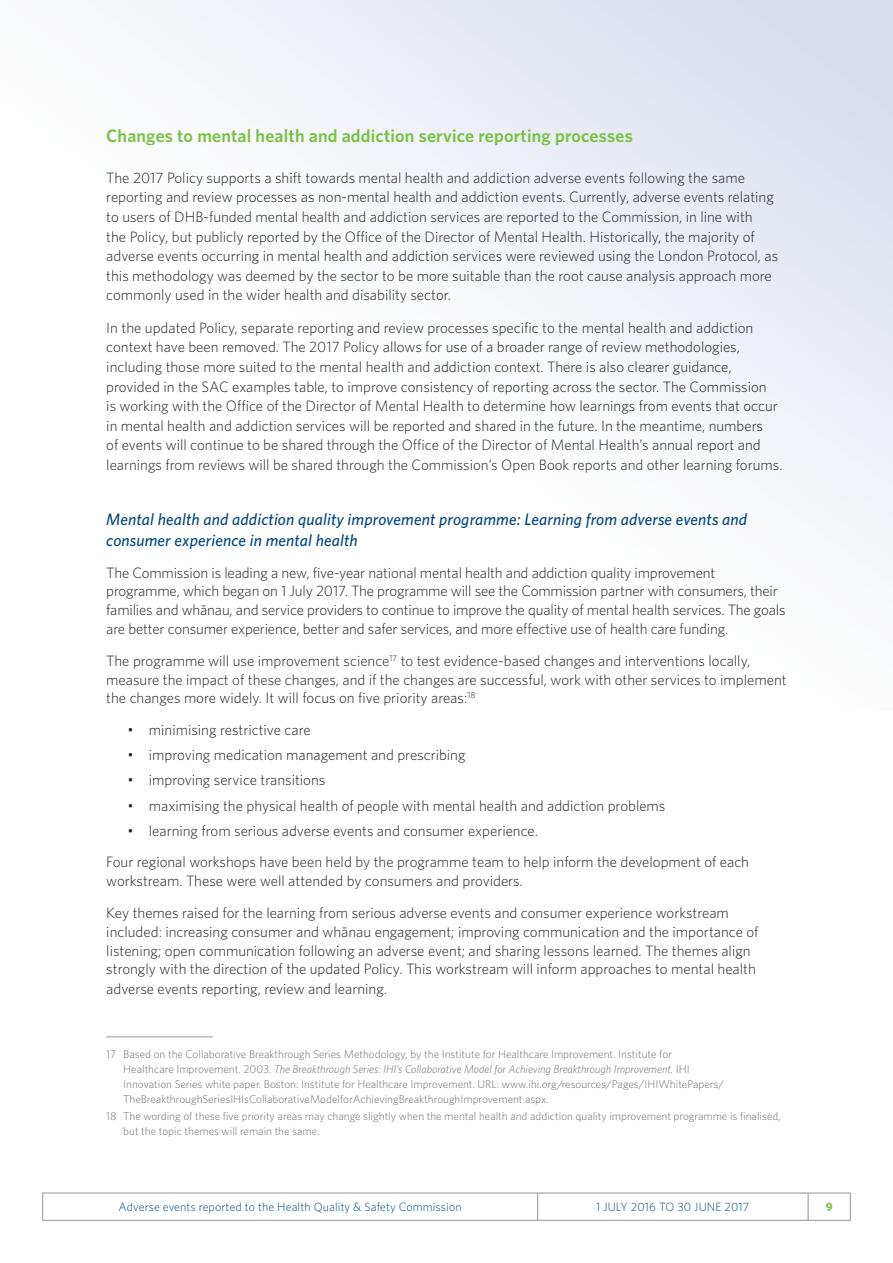
<style>
.page{position:relative;width:893px;height:1263px;background:#fff}
.page>*{position:absolute;margin:0;border:0;box-sizing:border-box;transform-origin:0 0}
.Sub_Head_-_Green{font:600 18px "Whitney";letter-spacing:.01em;color:#79c142}
.Sub_sub_head_-_Blue{font:italic 500 16.5px/21.1px "Whitney";letter-spacing:.01em;color:#00467e}
.Body_Text{font:300 15px/19.6px "Whitney";color:#231f20}
.Bullets{font:300 15px "Whitney";color:#231f20}
.Bullets_Last{font:300 15px "Whitney";color:#231f20}
.t1{font:300 12px "Whitney";letter-spacing:.01em;color:#00467e}
.t2{font:700 12px "Whitney";color:#79c142}
.Footnote{font:300 11.25px/15px "Whitney";color:#6c6d70}
.s1{font-style:italic}
</style>
<div class="page">
<svg style="left:105px;top:0;width:788px;height:570px"></svg>
<div style="left:42px;top:1192px;width:809px;height:29px;border:1px solid #939598"></div>
<svg style="left:537px;top:1193px;width:1px;height:27px"></svg>
<svg style="left:808px;top:1193px;width:1px;height:27px"></svg>
<hr style="left:106px;top:1036px;width:107px;height:1px;background:#939598">
<p class="Sub_Head_-_Green" style="left:106px;top:124px;width:528px">Changes to mental health and addiction service reporting processes</p>
<p class="Body_Text" style="left:106px;top:167px;width:673px">The 2017 Policy supports a shift towards mental health and addiction adverse events following the same reporting and review processes as non-mental health and addiction events. Currently, adverse events relating to users of DHB-funded mental health and addiction services are reported to the Commission, in line with<br>the Policy, but publicly reported by the Office of the Director of Mental Health. Historically, the majority of adverse events occurring in mental health and addiction services were reviewed using the London Protocol, as this methodology was deemed by the sector to be more suitable than the root cause analysis approach more commonly used in the wider health and disability sector.</p>
<p class="Body_Text" style="left:106px;top:317px;width:678px">In the updated Policy, separate reporting and review processes specific to the mental health and addiction context have been removed. The 2017 Policy allows for use of a broader range of review methodologies, including those more suited to the mental health and addiction context. There is also clearer guidance, provided in the SAC examples table, to improve consistency of reporting across the sector. The Commission<br>is working with the Office of the Director of Mental Health to determine how learnings from events that occur in mental health and addiction services will be reported and shared in the future. In the meantime, numbers<br>of events will continue to be shared through the Office of the Director of Mental Health’s annual report and learnings from reviews will be shared through the Commission’s Open Book reports and other learning forums.</p>
<p class="Sub_sub_head_-_Blue" style="left:106px;top:508px;width:642px">Mental health and addiction quality improvement programme: Learning from adverse events and consumer experience in mental health</p>
<p class="Body_Text" style="left:106px;top:562px;width:681px;line-height:18.9px">The Commission is leading a new, five-year national mental health and addiction quality improvement programme, which began on 1 July 2017. The programme will see the Commission partner with consumers, their families and whānau, and service providers to continue to improve the quality of mental health services. The goals are better consumer experience, better and safer services, and more effective use of health care funding.</p>
<p class="Body_Text" style="left:106px;top:651px;width:682px;line-height:18.9px">The programme will use improvement science<sup>17</sup> to test evidence-based changes and interventions locally, measure the impact of these changes, and if the changes are successful, work with other services to implement the changes more widely. It will focus on five priority areas:<sup>18</sup></p>
<p class="Bullets" style="left:128px;top:720px;width:185px">• minimising restrictive care</p>
<p class="Bullets" style="left:128px;top:745px;width:340px">• improving medication management and prescribing</p>
<p class="Bullets" style="left:128px;top:770px;width:199px">• improving service transitions</p>
<p class="Bullets" style="left:128px;top:795px;width:539px">• maximising the physical health of people with mental health and addiction problems</p>
<p class="Bullets_Last" style="left:128px;top:821px;width:412px">• learning from serious adverse events and consumer experience.</p>
<p class="Body_Text" style="left:106px;top:852px;width:644px;line-height:18.9px">Four regional workshops have been held by the programme team to help inform the development of each workstream. These were well attended by consumers and providers.</p>
<p class="Body_Text" style="left:106px;top:903px;width:654px;line-height:19px">Key themes raised for the learning from serious adverse events and consumer experience workstream included: increasing consumer and whānau engagement; improving communication and the importance of listening; open communication following an adverse event; and sharing lessons learned. The themes align strongly with the direction of the updated Policy. This workstream will inform approaches to mental health adverse events reporting, review and learning.</p>
<p class="Footnote" style="left:123px;top:1046px;width:602px;text-indent:-17px">17 Based on the Collaborative Breakthrough Series Methodology, by the Institute for Healthcare Improvement. Institute for Healthcare Improvement. 2003. <span class="s1">The Breakthrough Series: IHI’s Collaborative Model for Achieving Breakthrough Improvement.</span> IHI Innovation Series white paper. Boston: Institute for Healthcare Improvement. URL: www.ihi.org/resources/Pages/IHIWhitePapers/ TheBreakthroughSeriesIHIsCollaborativeModelforAchievingBreakthroughImprovement.aspx.</p>
<p class="Footnote" style="left:123px;top:1109px;width:659px;text-indent:-17px">18 The wording of these five priority areas may change slightly when the mental health and addiction quality improvement programme is finalised, but the topic themes will remain the same.</p>
<p class="t1" style="left:118px;top:1199px;width:345px">Adverse events reported to the Health Quality &amp; Safety Commission</p>
<p class="t1" style="left:596px;top:1199px;width:155px">1 JULY 2016 TO 30 JUNE 2017</p>
<p class="t2" style="left:826px;top:1199px;width:8px">9</p>
</div>
